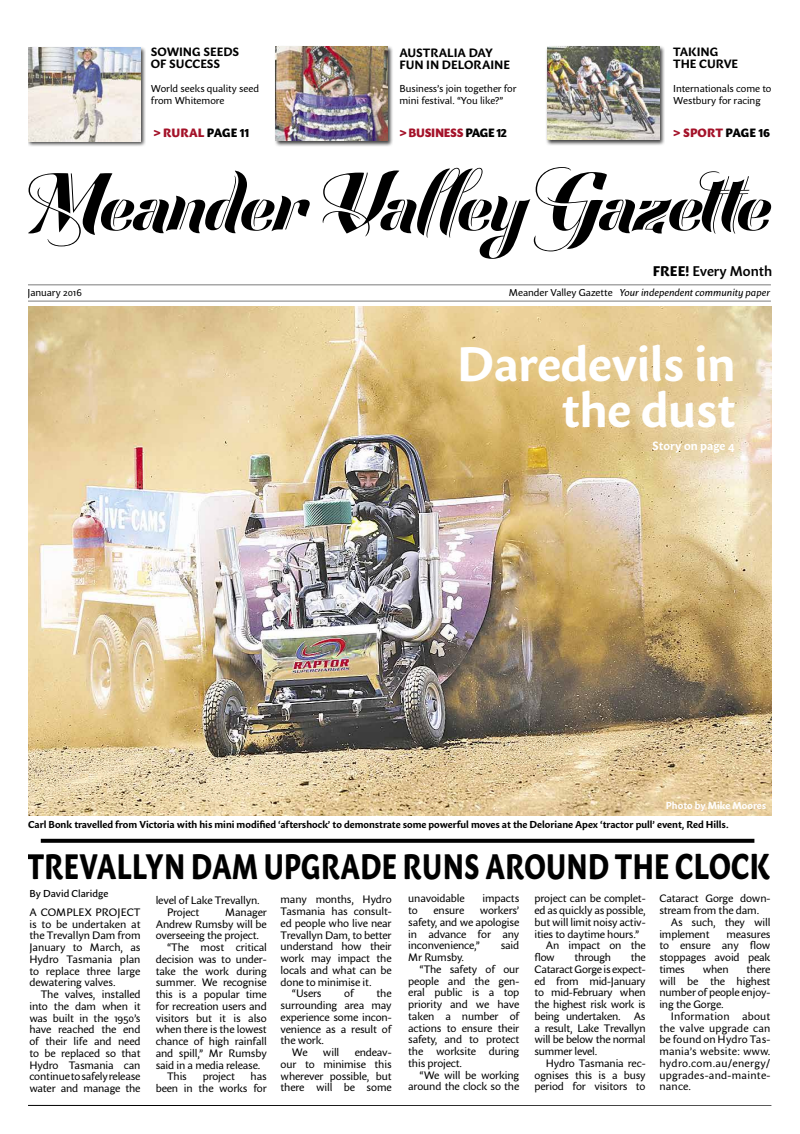
<style>
.page{position:relative;width:800px;height:1134px;background:#fff}
.page>*{position:absolute;margin:0;border:0;box-sizing:border-box;transform-origin:0 0}
.t1{font:73.4px "Festival Script Pro";letter-spacing:-.015em;color:#000}
.t2{font:700 48px/46px "Sharik Sans";color:#fff;text-align:right}
.t3{font:800 35.2px "Sharik Sans";letter-spacing:.01em;color:#000;scale:.78 1}
.t4{font:600 14px "Sharik Sans";color:#000}
.t5{font:700 12px/12px "Sharik Sans";letter-spacing:-.005em;color:#000}
.t6{font:900 12px "Sharik Sans";letter-spacing:-.02em;color:#a41229}
.t7{font:900 12px "Sharik Sans";color:#a41229}
.t8{font:700 12px "Sharik Sans";color:#fff}
.t9{font:10.8px/11.7px "Sharik Sans";letter-spacing:-.01em;color:#000;text-align:justify}
.t10{font:700 10px "Sharik Sans";color:#000}
.t11{font:10px/12px "Sharik Sans";letter-spacing:-.005em;color:#000}
.t12{font:italic 10px "Sharik Sans";color:#000}
.t13{font:700 10px "Sharik Sans";color:#fff}
.t14{font:500 10px "Sharik Sans";color:#000}
.s1{color:#000}
.s2{font-weight:800}
.s3{font-style:normal}
.s4{font-size:35.8px}
</style>
<div class="page">
<hr style="left:28px;top:284px;width:742px;height:1px;background:#7c7c7c">
<hr style="left:28px;top:301px;width:742px;height:1px;background:#7c7c7c">
<svg style="left:28px;top:1105px;width:743px;height:1px"></svg>
<div style="left:28px;top:46px;width:118px;height:101px;background:#000;opacity:.75"></div>
<img style="left:28px;top:48px;width:112px;height:93px">
<div style="left:274px;top:45px;width:119px;height:102px;background:#000;opacity:.75"></div>
<img style="left:275px;top:47px;width:112px;height:93px">
<div style="left:545px;top:45px;width:120px;height:101px;background:#000;opacity:.75"></div>
<img style="left:547px;top:46px;width:112px;height:94px">
<svg style="left:41px;top:839px;width:713px;height:4px;background:#0d0d0d"></svg>
<img style="left:28px;top:306px;width:743px;height:509px">
<p class="t5" style="left:151px;top:45px;width:90px">SOWING SEEDS<br>OF SUCCESS</p>
<p class="t11" style="left:151px;top:82px;width:110px">World seeks quality seed from Whitemore</p>
<p class="t6" style="left:153px;top:124px;width:97px">&gt; RURAL <span class="s1">PAGE 11</span></p>
<p class="t5" style="left:399px;top:46px;width:112px">AUSTRALIA DAY<br>FUN IN DELORAINE</p>
<p class="t11" style="left:399px;top:82px;width:119px">Business’s join together for mini festival. “You like?”</p>
<p class="t6" style="left:399px;top:124px;width:109px">&gt; BUSINESS <span class="s1">PAGE 12</span></p>
<p class="t5" style="left:673px;top:45px;width:66px">TAKING<br>THE CURVE</p>
<p class="t11" style="left:673px;top:82px;width:100px">Internationals come to<br>Westbury for racing</p>
<p class="t7" style="left:673px;top:124px;width:98px">&gt; SPORT <span class="s1">PAGE 16</span></p>
<h1 class="t1" style="left:24px;top:161px;width:748px">Meander Valley Gazette</h1>
<p class="t4" style="left:652px;top:261px;width:121px"><span class="s2">FREE!</span> Every Month</p>
<p class="t11" style="left:28px;top:286px;width:56px">January 2016</p>
<p class="t12" style="left:508px;top:285px;width:262px"><span class="s3">Meander Valley Gazette</span> Your independent community paper</p>
<h2 class="t2" style="left:457px;top:340px;width:279px">Daredevils in the dust</h2>
<p class="t8" style="left:652px;top:438px;width:84px">Story on page 4</p>
<p class="t13" style="left:665px;top:798px;width:102px">Photo by Mike Moores</p>
<p class="t10" style="left:28px;top:818px;width:701px">Carl Bonk travelled from Victoria with his mini modified ‘aftershock’ to demonstrate some powerful moves at the Deloriane Apex ‘tractor pull’ event, Red Hills.</p>
<h3 class="t3" style="left:27px;top:841px;width:953px">TREVALLYN DAM UPGRADE RUNS AROUND THE <span class="s4">CLOCK</span></h3>
<p class="t14" style="left:29px;top:886px;width:80px">By David Claridge</p>
<p class="t9" style="left:29px;top:906px;width:112px">A COMPLEX PROJECT is to be undertaken at the Trevallyn Dam from January to March, as Hydro Tasmania plan to replace three large dewatering valves.</p>
<p class="t9" style="left:29px;top:988px;width:112px;text-indent:11px">The valves, installed into the dam when it was built in the 1950’s have reached the end of their life and need to be replaced so that Hydro Tasmania can continue to safely release water and manage the</p>
<p class="t9" style="left:167px;top:894px;width:94px;text-indent:-11px">level of Lake Trevallyn.<br>Project</p>
<p class="t9" style="left:225px;top:906px;width:43px">Manager</p>
<p class="t9" style="left:156px;top:918px;width:112px">Andrew Rumsby will be</p>
<p class="t9" style="left:156px;top:929px;width:105px">overseeing the project.</p>
<p class="t9" style="left:167px;top:941px;width:101px">“The most critical</p>
<p class="t9" style="left:156px;top:953px;width:112px">decision was to under-</p>
<p class="t9" style="left:156px;top:965px;width:112px">take the work during</p>
<p class="t9" style="left:156px;top:976px;width:112px">summer. We recognise</p>
<p class="t9" style="left:156px;top:988px;width:112px">this is a popular time</p>
<p class="t9" style="left:156px;top:1000px;width:112px">for recreation users and</p>
<p class="t9" style="left:156px;top:1012px;width:112px">visitors but it is also</p>
<p class="t9" style="left:156px;top:1023px;width:112px">when there is the lowest</p>
<p class="t9" style="left:156px;top:1035px;width:112px">chance of high rainfall</p>
<p class="t9" style="left:156px;top:1047px;width:112px">and spill,” Mr Rumsby</p>
<p class="t9" style="left:156px;top:1059px;width:106px">said in a media release.</p>
<p class="t9" style="left:167px;top:1070px;width:21px">This</p>
<p class="t9" style="left:203px;top:1070px;width:34px">project</p>
<p class="t9" style="left:156px;top:1070px;width:112px;text-align:right">has<br>been in the works for</p>
<p class="t9" style="left:280px;top:893px;width:112px">many months, Hydro</p>
<p class="t9" style="left:280px;top:905px;width:112px">Tasmania has consult-</p>
<p class="t9" style="left:280px;top:917px;width:112px">ed people who live near</p>
<p class="t9" style="left:280px;top:929px;width:112px">Trevallyn Dam, to better</p>
<p class="t9" style="left:280px;top:940px;width:112px">understand how their</p>
<p class="t9" style="left:280px;top:952px;width:112px">work may impact the</p>
<p class="t9" style="left:280px;top:964px;width:112px">locals and what can be</p>
<p class="t9" style="left:280px;top:976px;width:92px">done to minimise it.</p>
<p class="t9" style="left:292px;top:987px;width:31px">“Users</p>
<p class="t9" style="left:344px;top:987px;width:11px">of</p>
<p class="t9" style="left:376px;top:987px;width:17px">the</p>
<p class="t9" style="left:280px;top:999px;width:112px">surrounding area may</p>
<p class="t9" style="left:280px;top:1011px;width:112px">experience some incon-</p>
<p class="t9" style="left:280px;top:1023px;width:112px">venience as a result of</p>
<p class="t9" style="left:280px;top:1034px;width:45px">the work.</p>
<p class="t9" style="left:292px;top:1046px;width:17px">We</p>
<p class="t9" style="left:323px;top:1046px;width:18px">will</p>
<p class="t9" style="left:280px;top:1046px;width:112px;text-indent:74px">endeav&shy;our to minimise this wherever possible, but there will be some</p>
<p class="t9" style="left:408px;top:892px;width:58px">unavoidable</p>
<p class="t9" style="left:482px;top:892px;width:38px">impacts</p>
<p class="t9" style="left:408px;top:904px;width:11px">to</p>
<p class="t9" style="left:433px;top:904px;width:32px">ensure</p>
<p class="t9" style="left:408px;top:904px;width:112px;text-indent:72px">workers’ safety, and we apologise in advance for any inconvenience,”</p>
<p class="t9" style="left:500px;top:939px;width:20px">said</p>
<p class="t9" style="left:408px;top:951px;width:57px">Mr Rumsby.</p>
<p class="t9" style="left:419px;top:963px;width:101px">“The safety of our</p>
<p class="t9" style="left:408px;top:975px;width:112px">people and the gen-</p>
<p class="t9" style="left:408px;top:986px;width:112px">eral public is a top</p>
<p class="t9" style="left:408px;top:998px;width:112px">priority and we have</p>
<p class="t9" style="left:408px;top:1010px;width:112px">taken a number of</p>
<p class="t9" style="left:408px;top:1022px;width:112px">actions to ensure their</p>
<p class="t9" style="left:408px;top:1033px;width:112px">safety, and to protect</p>
<p class="t9" style="left:408px;top:1045px;width:112px">the worksite during</p>
<p class="t9" style="left:408px;top:1057px;width:55px">this project.</p>
<p class="t9" style="left:419px;top:1069px;width:101px">“We will be working</p>
<p class="t9" style="left:408px;top:1080px;width:112px">around the clock so the</p>
<p class="t9" style="left:534px;top:892px;width:112px">project can be complet-</p>
<p class="t9" style="left:534px;top:904px;width:112px">ed as quickly as possible,</p>
<p class="t9" style="left:534px;top:916px;width:112px">but will limit noisy activ-</p>
<p class="t9" style="left:534px;top:928px;width:106px">ities to daytime hours.”</p>
<p class="t9" style="left:545px;top:939px;width:101px">An impact on the</p>
<p class="t9" style="left:534px;top:951px;width:22px">flow</p>
<p class="t9" style="left:574px;top:951px;width:38px">through</p>
<p class="t9" style="left:534px;top:951px;width:112px;text-indent:96px">the Cataract Gorge is expect&shy;ed from mid-January to mid-February when the highest risk work is being undertaken. As a result, Lake Trevallyn will be below the normal summer level.</p>
<p class="t9" style="left:534px;top:1057px;width:112px;text-indent:11px">Hydro Tasmania rec&shy;ognises this is a busy period for visitors to</p>
<p class="t9" style="left:659px;top:892px;width:112px">Cataract Gorge down&shy;stream from the dam.</p>
<p class="t9" style="left:659px;top:916px;width:112px;text-indent:11px">As such, they will implement</p>
<p class="t9" style="left:659px;top:928px;width:112px;text-indent:67px">measures to ensure any flow stoppages avoid peak times</p>
<p class="t9" style="left:659px;top:963px;width:112px;text-indent:87px">there will be the highest number of people enjoy&shy;ing the Gorge.</p>
<p class="t9" style="left:659px;top:1010px;width:113px;text-indent:11px">Information about the valve upgrade can be found on Hydro Tas&shy;mania’s website: www. hydro.com.au/energy/ upgrades-and-mainte&shy;nance.</p>
<p class="t9" style="left:702px;top:963px;width:27px">when</p>
</div>
